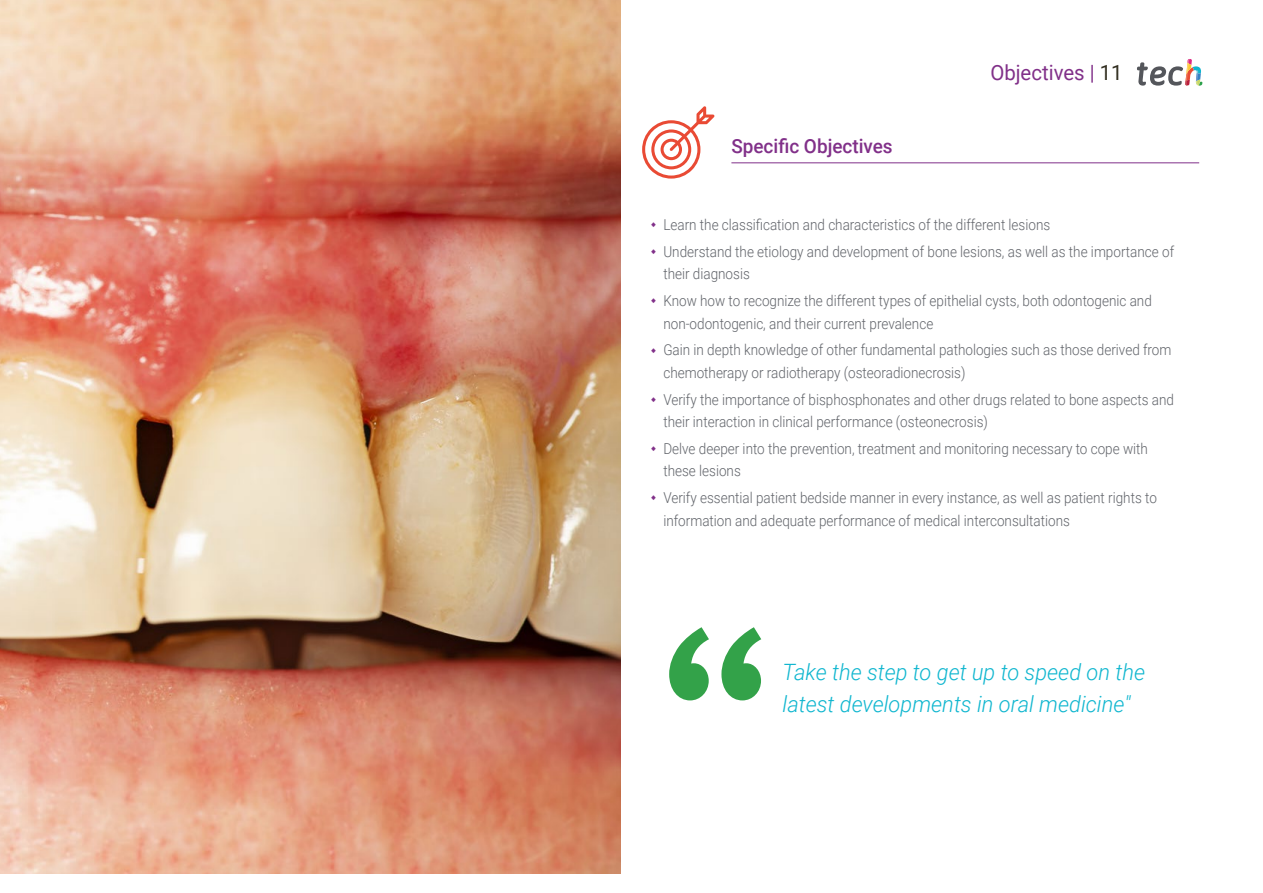
<style>
.page{position:relative;width:1263px;height:893px;background:#fff}
.page>*{position:absolute;margin:0;border:0;box-sizing:border-box;transform-origin:0 0}
.t1{font:italic 300 22.5px/31.5px "Roboto";color:#0fb6cf}
.t2{font:21px "Roboto";color:#813089}
.t3{font:500 19.5px "Roboto";color:#813089}
.t4{font:300 15px/26.7px "Roboto";color:#61646a;scale:.9 1}
.s1{color:#312e20}
</style>
<div class="page">
<hr style="left:731px;top:162px;width:468px;height:1px;background:#813089">
<svg style="left:642px;top:106px;width:72px;height:73px"></svg>
<svg style="left:669px;top:627px;width:92px;height:73px"></svg>
<img style="left:0;top:0;width:621px;height:874px">
<svg style="left:1137px;top:59px;width:65px;height:27px"></svg>
<h3 class="t3" style="left:731px;top:132px;width:163px">Specific Objectives</h3>
<h2 class="t2" style="left:990px;top:57px;width:134px">Objectives | <span class="s1">11</span></h2>
<p class="t4" style="left:663px;top:211px;width:569px">Learn the classification and characteristics of the different lesions<br>Understand the etiology and development of bone lesions, as well as the importance of</p>
<p class="t4" style="left:663px;top:260px;width:544px">their diagnosis<br>Know how to recognize the different types of epithelial cysts, both odontogenic and</p>
<p class="t4" style="left:663px;top:309px;width:566px">non-odontogenic, and their current prevalence<br>Gain in depth knowledge of other fundamental pathologies such as those derived from</p>
<p class="t4" style="left:663px;top:359px;width:569px">chemotherapy or radiotherapy (osteoradionecrosis)<br>Verify the importance of bisphosphonates and other drugs related to bone aspects and</p>
<p class="t4" style="left:663px;top:408px;width:540px">their interaction in clinical performance (osteonecrosis)<br>Delve deeper into the prevention, treatment and monitoring necessary to cope with</p>
<p class="t4" style="left:663px;top:457px;width:550px">these lesions<br>Verify essential patient bedside manner in every instance, as well as patient rights to</p>
<p class="t4" style="left:663px;top:506px;width:453px">information and adequate performance of medical interconsultations</p>
<h1 class="t1" style="left:782px;top:656px;width:364px">Take the step to get up to speed on the latest developments in oral medicine"</h1>
</div>
